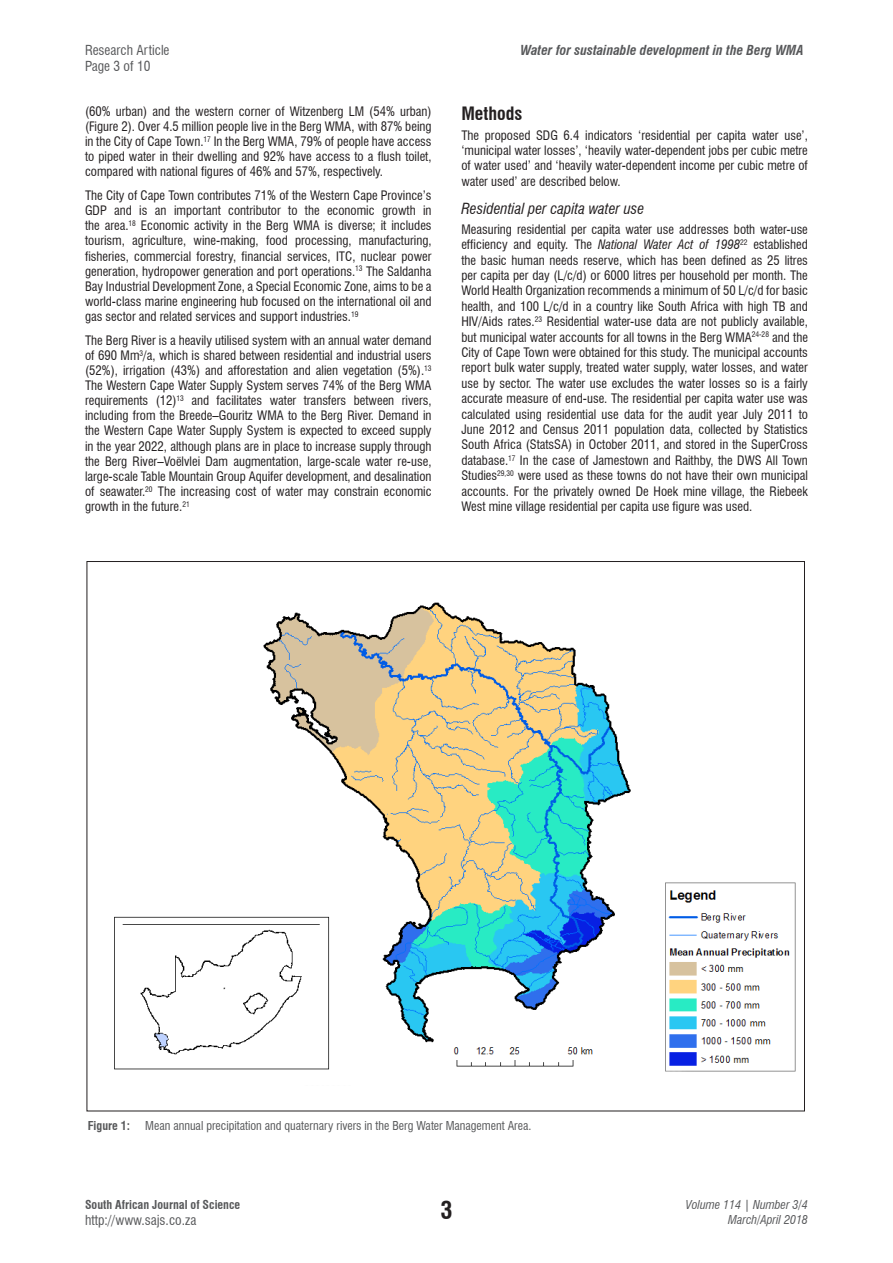
<style>
.page{position:relative;width:893px;height:1263px;background:#fff}
.page>*{position:absolute;margin:0;border:0;box-sizing:border-box;transform-origin:0 0}
.t1{font:700 condensed 24px "Swiss 721 BT";color:#231f20}
.Heading_1{font:700 condensed 18px "Swiss 721 BT";color:#231f20}
.Heading_2{font:italic condensed 15px "Swiss 721 BT";color:#231f20}
.HEADER_top{font:condensed 13.5px "Swiss 721 BT";color:#57585a}
.HEADER_top-2{font:italic 700 condensed 13.5px "Swiss 721 BT";color:#57585a}
.BODY{font:condensed 12.75px/15.1px "Swiss 721 BT";color:#231f20;text-align:justify}
.FIG_caption{font:condensed 12px "Swiss 721 BT";color:#57585a}
.FIG_caption-2{font:700 condensed 12px "Swiss 721 BT";color:#57585a}
.t2{font:italic condensed 12px/14.4px "Swiss 721 BT";color:#57585a;text-align:right}
.s1{font-style:italic}
</style>
<div class="page">
<img style="left:114px;top:602px;width:682px;height:470px">
<p class="HEADER_top" style="left:85px;top:42px;width:86px">Research Article</p>
<p class="HEADER_top-2" style="left:520px;top:42px;width:285px">Water for sustainable development in the Berg WMA</p>
<p class="HEADER_top" style="left:85px;top:58px;width:67px">Page 3 of 10</p>
<p class="BODY" style="left:85px;top:104px;width:348px">(60% urban) and the western corner of Witzenberg LM (54% urban) (Figure 2). Over 4.5 million people live in the Berg WMA, with 87% being in the City of Cape Town.<sup>17</sup> In the Berg WMA, 79% of people have access to piped water in their dwelling and 92% have access to a flush toilet, compared with national figures of 46% and 57%, respectively.</p>
<p class="BODY" style="left:85px;top:188px;width:348px">The City of Cape Town contributes 71% of the Western Cape Province’s GDP and is an important contributor to the economic growth in the area.<sup>18</sup> Economic activity in the Berg WMA is diverse; it includes tourism, agriculture, wine-making, food processing, manufacturing, fisheries, commercial forestry, financial services, ITC, nuclear power generation, hydropower generation and port operations.<sup>13</sup> The Saldanha Bay Industrial Development Zone, a Special Economic Zone, aims to be a world-class marine engineering hub focused on the international oil and gas sector and related services and support industries.<sup>19</sup></p>
<p class="BODY" style="left:85px;top:332px;width:348px">The Berg River is a heavily utilised system with an annual water demand of 690 Mm<sup>3</sup>/a, which is shared between residential and industrial users (52%), irrigation (43%) and afforestation and alien vegetation (5%).<sup>13<br></sup>The Western Cape Water Supply System serves 74% of the Berg WMA requirements (12)<sup>13</sup> and facilitates water transfers between rivers, including from the Breede–Gouritz WMA to the Berg River. Demand in the Western Cape Water Supply System is expected to exceed supply in the year 2022, although plans are in place to increase supply through the Berg River–Voëlvlei Dam augmentation, large-scale water re-use, large-scale Table Mountain Group Aquifer development, and desalination of seawater.<sup>20</sup> The increasing cost of water may constrain economic growth in the future.<sup>21</sup></p>
<p class="Heading_1" style="left:461px;top:103px;width:63px">Methods</p>
<p class="BODY" style="left:461px;top:127px;width:348px">The proposed SDG 6.4 indicators ‘residential per capita water use’, ‘municipal water losses’, ‘heavily water-dependent jobs per cubic metre of water used’ and ‘heavily water-dependent income per cubic metre of water used’ are described below.</p>
<p class="Heading_2" style="left:461px;top:200px;width:185px">Residential per capita water use</p>
<p class="BODY" style="left:461px;top:221px;width:348px">Measuring residential per capita water use addresses both water-use efficiency and equity. The <span class="s1">National Water Act of 1998</span><sup>22</sup> established the basic human needs reserve, which has been defined as 25 litres per capita per day (L/c/d) or 6000 litres per household per month. The World Health Organization recommends a minimum of 50 L/c/d for basic health, and 100 L/c/d in a country like South Africa with high TB and HIV/Aids rates.<sup>23</sup> Residential water-use data are not publicly available, but municipal water accounts for all towns in the Berg WMA<sup>24-28</sup> and the City of Cape Town were obtained for this study. The municipal accounts report bulk water supply, treated water supply, water losses, and water use by sector. The water use excludes the water losses so is a fairly accurate measure of end-use. The residential per capita water use was calculated using residential use data for the audit year July 2011 to June 2012 and Census 2011 population data, collected by Statistics South Africa (StatsSA) in October 2011, and stored in the SuperCross database.<sup>17</sup> In the case of Jamestown and Raithby, the DWS All Town Studies<sup>29,30</sup> were used as these towns do not have their own municipal accounts. For the privately owned De Hoek mine village, the Riebeek West mine village residential per capita use figure was used.</p>
<p class="FIG_caption-2" style="left:88px;top:1119px;width:44px">Figure 1:</p>
<p class="FIG_caption" style="left:145px;top:1119px;width:388px">Mean annual precipitation and quaternary rivers in the Berg Water Management Area.</p>
<p class="FIG_caption-2" style="left:85px;top:1197px;width:157px">South African Journal of Science</p>
<p class="HEADER_top" style="left:85px;top:1212px;width:113px">http://www.sajs.co.za</p>
<h1 class="t1" style="left:440px;top:1195px;width:13px">3</h1>
<p class="t2" style="left:686px;top:1198px;width:124px">Volume 114 | Number 3/4<br>March/April 2018</p>
</div>
